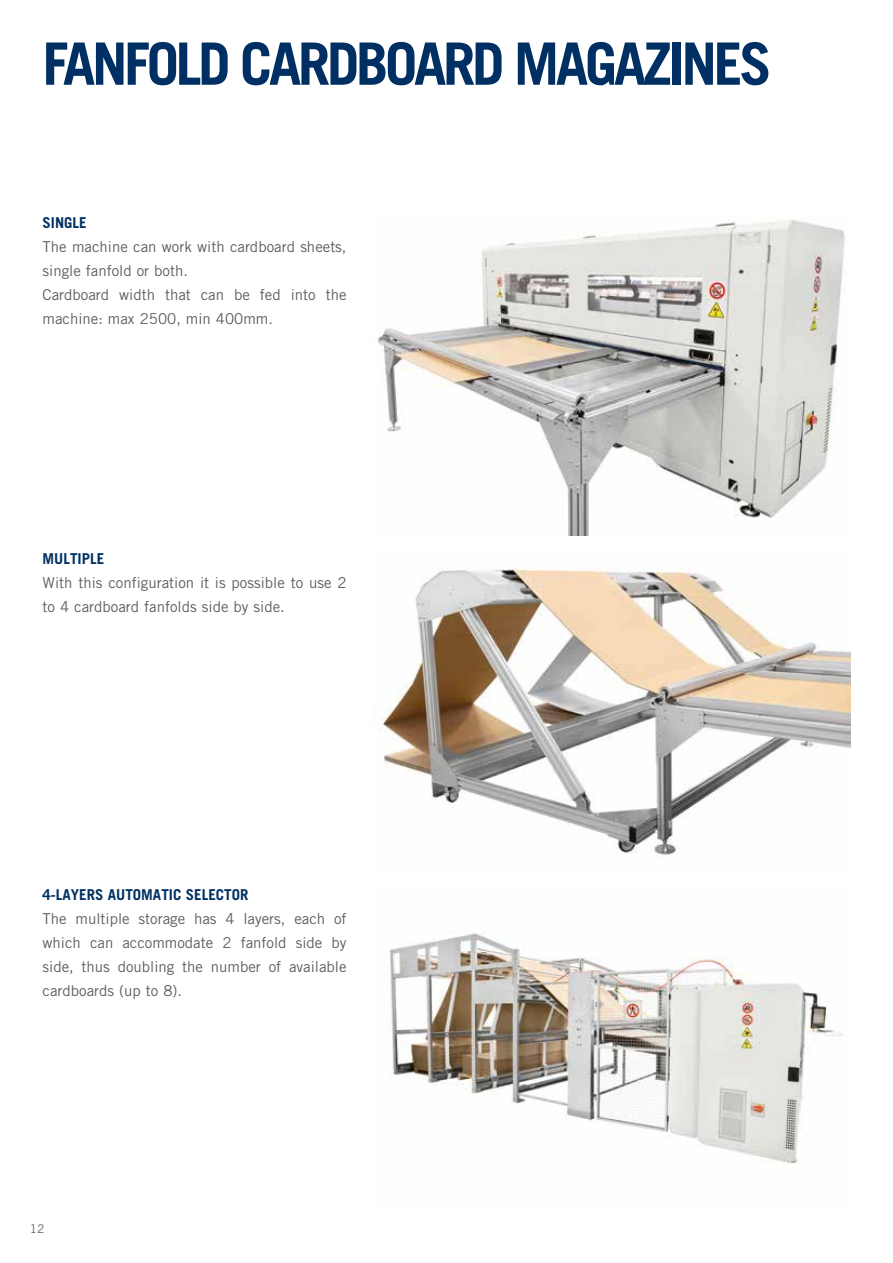
<style>
.page{position:relative;width:893px;height:1263px;background:#fff}
.page>*{position:absolute;margin:0;border:0;box-sizing:border-box;transform-origin:0 0}
.t1{font:700 58.5px "Trade Gothic LT Std";letter-spacing:-.06em;color:#003063}
.t2{font:15px/24px "Trade Gothic LT Std";color:#5f5e5e}
.t3{font:700 15px "Trade Gothic LT Std";color:#003063}
.t4{font:12px "Trade Gothic LT Std";color:#646363}
</style>
<div class="page">
<img style="left:389px;top:933px;width:453px;height:231px">
<img style="left:377px;top:219px;width:468px;height:317px">
<img style="left:382px;top:568px;width:468px;height:293px">
<h1 class="t1" style="left:43px;top:28px;width:731px">FANFOLD CARDBOARD MAGAZINES</h1>
<p class="t3" style="left:43px;top:213px;width:46px">SINGLE</p>
<p class="t2" style="left:43px;top:234px;width:306px">The machine can work with cardboard sheets, single fanfold or both.<br>Cardboard width that can be fed into the machine: max 2500, min 400mm.</p>
<p class="t3" style="left:43px;top:549px;width:63px">MULTIPLE</p>
<p class="t2" style="left:43px;top:570px;width:306px">With this configuration it is possible to use 2 to 4 cardboard fanfolds side by side.</p>
<p class="t3" style="left:43px;top:885px;width:207px">4-LAYERS AUTOMATIC SELECTOR</p>
<p class="t2" style="left:43px;top:906px;width:306px;text-align:justify">The multiple storage has 4 layers, each of which can accommodate 2 fanfold side by side, thus doubling the number of available cardboards (up to 8).</p>
<p class="t4" style="left:30px;top:1222px;width:16px">12</p>
</div>
